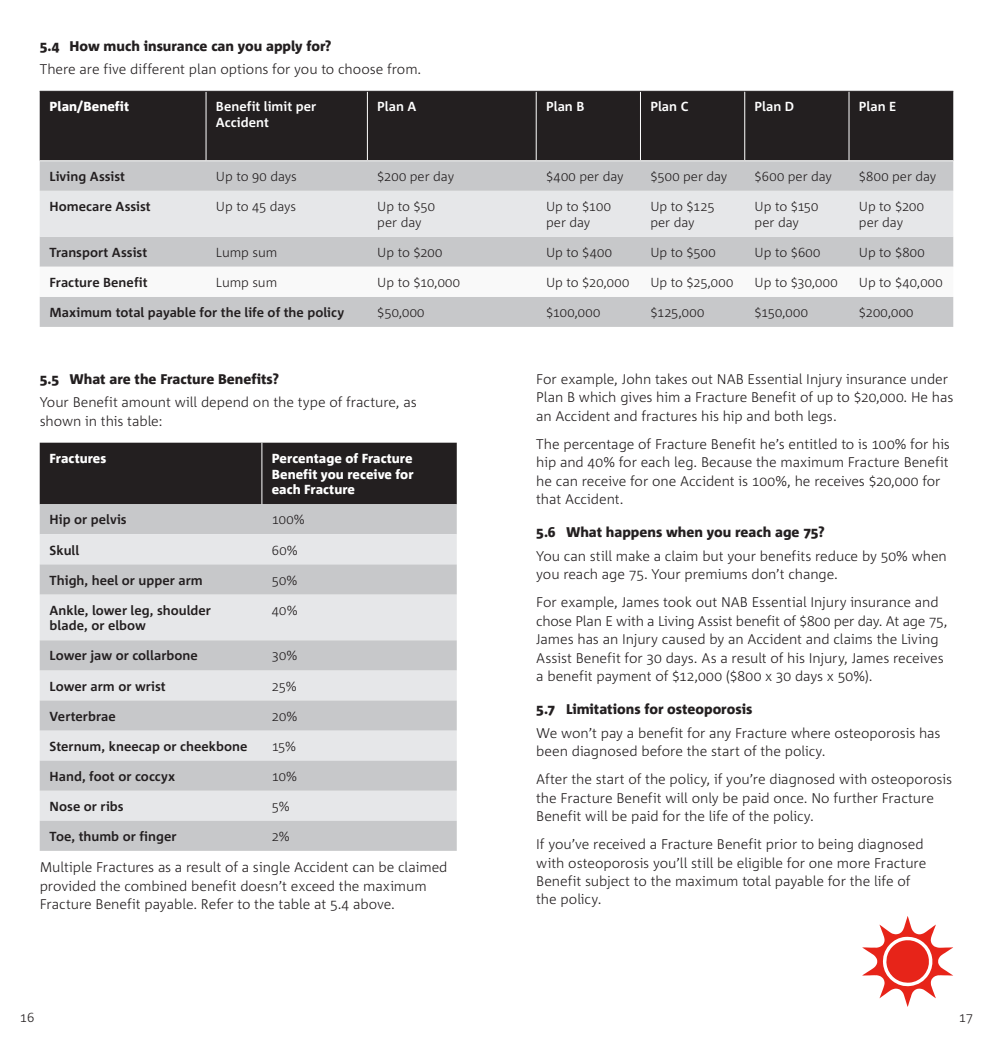
<style>
.page{position:relative;width:993px;height:1042px;background:#fff}
.page>*{position:absolute;margin:0;border:0;box-sizing:border-box;transform-origin:0 0}
.t1{font:300 14px/18.4px "Corpid";letter-spacing:-.005em;color:#231f20}
.t2{font:800 14px "Corpid";color:#231f20}
.t3{font:300 13.12px/15.8px "Corpid";letter-spacing:-.005em;color:#231f20}
.t4{font:700 13.12px/15.8px "Corpid";color:#231f20}
.t5{font:800 13.12px/15.8px "Corpid";color:#fff;text-align:justify}
.t6{font:700 13.12px/15.8px "Corpid";color:#fff}
</style>
<div class="page">
<div style="left:40px;top:92px;width:912px;height:68px;background:#231f20"></div>
<div style="left:40px;top:161px;width:912px;height:166px;background:#c7c8ca"></div>
<div style="left:40px;top:191px;width:912px;height:46px;background:#e6e7e9"></div>
<svg style="left:40px;top:267px;width:912px;height:30px"></svg>
<hr style="left:205px;top:92px;width:1px;height:68px;background:#fff">
<hr style="left:367px;top:92px;width:1px;height:68px;background:#fff">
<hr style="left:535px;top:92px;width:1px;height:68px;background:#fff">
<hr style="left:639px;top:92px;width:1px;height:68px;background:#fff">
<hr style="left:40px;top:91px;width:166px;height:1px;background:#231f20">
<hr style="left:206px;top:91px;width:161px;height:1px;background:#231f20">
<hr style="left:367px;top:91px;width:169px;height:1px;background:#231f20">
<hr style="left:536px;top:91px;width:104px;height:1px;background:#231f20">
<hr style="left:640px;top:91px;width:104px;height:1px;background:#231f20">
<hr style="left:744px;top:92px;width:1px;height:68px;background:#fff">
<hr style="left:744px;top:91px;width:104px;height:1px;background:#231f20">
<hr style="left:848px;top:91px;width:104px;height:1px;background:#231f20">
<hr style="left:848px;top:92px;width:1px;height:68px;background:#fff">
<svg style="left:40px;top:443px;width:416px;height:91px;background:#595658"></svg>
<div style="left:40px;top:534px;width:416px;height:30px;background:#e6e7e9"></div>
<svg style="left:40px;top:564px;width:416px;height:287px;background:#d5d6d8"></svg>
<hr style="left:261px;top:443px;width:1px;height:61px;background:#fff">
<svg style="left:862px;top:916px;width:90px;height:91px"></svg>
<p class="t2" style="left:40px;top:38px;width:293px">5.4 How much insurance can you apply for?</p>
<p class="t1" style="left:40px;top:60px;width:383px">There are five different plan options for you to choose from.</p>
<p class="t5" style="left:50px;top:99px;width:81px">Plan/Benefit</p>
<p class="t6" style="left:216px;top:99px;width:102px">Benefit limit per<br>Accident</p>
<p class="t6" style="left:377px;top:99px;width:41px">Plan A</p>
<p class="t6" style="left:546px;top:99px;width:40px">Plan B</p>
<p class="t6" style="left:650px;top:99px;width:39px">Plan C</p>
<p class="t6" style="left:754px;top:99px;width:41px">Plan D</p>
<p class="t6" style="left:858px;top:99px;width:39px">Plan E</p>
<p class="t4" style="left:50px;top:169px;width:77px">Living Assist</p>
<p class="t3" style="left:216px;top:169px;width:82px">Up to 90 days</p>
<p class="t3" style="left:377px;top:169px;width:78px">$200 per day</p>
<p class="t3" style="left:546px;top:169px;width:79px">$400 per day</p>
<p class="t3" style="left:650px;top:169px;width:78px">$500 per day</p>
<p class="t3" style="left:754px;top:169px;width:79px">$600 per day</p>
<p class="t3" style="left:858px;top:169px;width:79px">$800 per day</p>
<p class="t4" style="left:50px;top:199px;width:103px">Homecare Assist</p>
<p class="t3" style="left:216px;top:199px;width:82px">Up to 45 days</p>
<p class="t3" style="left:377px;top:199px;width:59px">Up to $50 per day</p>
<p class="t3" style="left:546px;top:199px;width:66px">Up to $100 per day</p>
<p class="t3" style="left:650px;top:199px;width:66px">Up to $125 per day</p>
<p class="t3" style="left:754px;top:199px;width:65px">Up to $150 per day</p>
<p class="t3" style="left:858px;top:199px;width:67px">Up to $200 per day</p>
<p class="t4" style="left:50px;top:244px;width:99px">Transport Assist</p>
<p class="t3" style="left:216px;top:244px;width:63px">Lump sum</p>
<p class="t3" style="left:377px;top:244px;width:67px">Up to $200</p>
<p class="t3" style="left:546px;top:244px;width:67px">Up to $400</p>
<p class="t3" style="left:650px;top:244px;width:67px">Up to $500</p>
<p class="t3" style="left:754px;top:244px;width:67px">Up to $600</p>
<p class="t3" style="left:858px;top:244px;width:67px">Up to $800</p>
<p class="t4" style="left:50px;top:275px;width:99px">Fracture Benefit</p>
<p class="t3" style="left:216px;top:275px;width:63px">Lump sum</p>
<p class="t3" style="left:377px;top:275px;width:84px">Up to $10,000</p>
<p class="t3" style="left:546px;top:275px;width:85px">Up to $20,000</p>
<p class="t3" style="left:650px;top:275px;width:85px">Up to $25,000</p>
<p class="t3" style="left:754px;top:275px;width:84px">Up to $30,000</p>
<p class="t3" style="left:858px;top:275px;width:85px">Up to $40,000</p>
<p class="t4" style="left:50px;top:305px;width:296px">Maximum total payable for the life of the policy</p>
<p class="t3" style="left:377px;top:305px;width:49px">$50,000</p>
<p class="t3" style="left:546px;top:305px;width:56px">$100,000</p>
<p class="t3" style="left:650px;top:305px;width:55px">$125,000</p>
<p class="t3" style="left:754px;top:305px;width:55px">$150,000</p>
<p class="t3" style="left:858px;top:305px;width:56px">$200,000</p>
<p class="t2" style="left:40px;top:371px;width:241px">5.5 What are the Fracture Benefits?</p>
<p class="t1" style="left:40px;top:393px;width:378px">Your Benefit amount will depend on the type of fracture, as shown in this table:</p>
<p class="t5" style="left:50px;top:450px;width:58px">Fractures</p>
<p class="t5" style="left:272px;top:450px;width:143px">Percentage of Fracture Benefit you receive for each Fracture</p>
<p class="t4" style="left:50px;top:512px;width:79px">Hip or pelvis</p>
<p class="t3" style="left:272px;top:512px;width:34px">100%</p>
<p class="t4" style="left:50px;top:542px;width:31px">Skull</p>
<p class="t3" style="left:272px;top:542px;width:27px">60%</p>
<p class="t4" style="left:50px;top:572px;width:155px">Thigh, heel or upper arm</p>
<p class="t3" style="left:272px;top:572px;width:27px">50%</p>
<p class="t4" style="left:50px;top:602px;width:163px">Ankle, lower leg, shoulder blade, or elbow</p>
<p class="t3" style="left:272px;top:602px;width:27px">40%</p>
<p class="t4" style="left:50px;top:648px;width:150px">Lower jaw or collarbone</p>
<p class="t3" style="left:272px;top:648px;width:27px">30%</p>
<p class="t4" style="left:50px;top:678px;width:118px">Lower arm or wrist</p>
<p class="t3" style="left:272px;top:678px;width:26px">25%</p>
<p class="t4" style="left:50px;top:708px;width:68px">Verterbrae</p>
<p class="t3" style="left:272px;top:708px;width:27px">20%</p>
<p class="t4" style="left:50px;top:738px;width:199px">Sternum, kneecap or cheekbone</p>
<p class="t3" style="left:272px;top:738px;width:26px">15%</p>
<p class="t4" style="left:50px;top:768px;width:127px">Hand, foot or coccyx</p>
<p class="t3" style="left:272px;top:768px;width:27px">10%</p>
<p class="t4" style="left:50px;top:798px;width:75px">Nose or ribs</p>
<p class="t3" style="left:272px;top:798px;width:19px">5%</p>
<p class="t4" style="left:50px;top:828px;width:128px">Toe, thumb or finger</p>
<p class="t3" style="left:272px;top:828px;width:20px">2%</p>
<p class="t1" style="left:40px;top:858px;width:409px">Multiple Fractures as a result of a single Accident can be claimed provided the combined benefit doesn’t exceed the maximum<br>Fracture Benefit payable. Refer to the table at 5.4 above.</p>
<p class="t1" style="left:536px;top:370px;width:418px">For example, John takes out NAB Essential Injury insurance under<br>Plan B which gives him a Fracture Benefit of up to $20,000. He has an Accident and fractures his hip and both legs.</p>
<p class="t1" style="left:536px;top:435px;width:415px">The percentage of Fracture Benefit he’s entitled to is 100% for his hip and 40% for each leg. Because the maximum Fracture Benefit he can receive for one Accident is 100%, he receives $20,000 for that Accident.</p>
<p class="t2" style="left:536px;top:525px;width:290px">5.6 What happens when you reach age 75?</p>
<p class="t1" style="left:536px;top:547px;width:412px">You can still make a claim but your benefits reduce by 50% when you reach age 75. Your premiums don’t change.</p>
<p class="t1" style="left:536px;top:593px;width:412px">For example, James took out NAB Essential Injury insurance and chose Plan E with a Living Assist benefit of $800 per day. At age 75, James has an Injury caused by an Accident and claims the Living Assist Benefit for 30 days. As a result of his Injury, James receives a benefit payment of $12,000 ($800 x 30 days x 50%).</p>
<p class="t2" style="left:536px;top:701px;width:217px">5.7 Limitations for osteoporosis</p>
<p class="t1" style="left:536px;top:723px;width:405px">We won’t pay a benefit for any Fracture where osteoporosis has been diagnosed before the start of the policy.</p>
<p class="t1" style="left:536px;top:770px;width:417px">After the start of the policy, if you’re diagnosed with osteoporosis the Fracture Benefit will only be paid once. No further Fracture<br>Benefit will be paid for the life of the policy.</p>
<p class="t1" style="left:536px;top:835px;width:391px">If you’ve received a Fracture Benefit prior to being diagnosed with osteoporosis you’ll still be eligible for one more Fracture Benefit subject to the maximum total payable for the life of the policy.</p>
</div>
